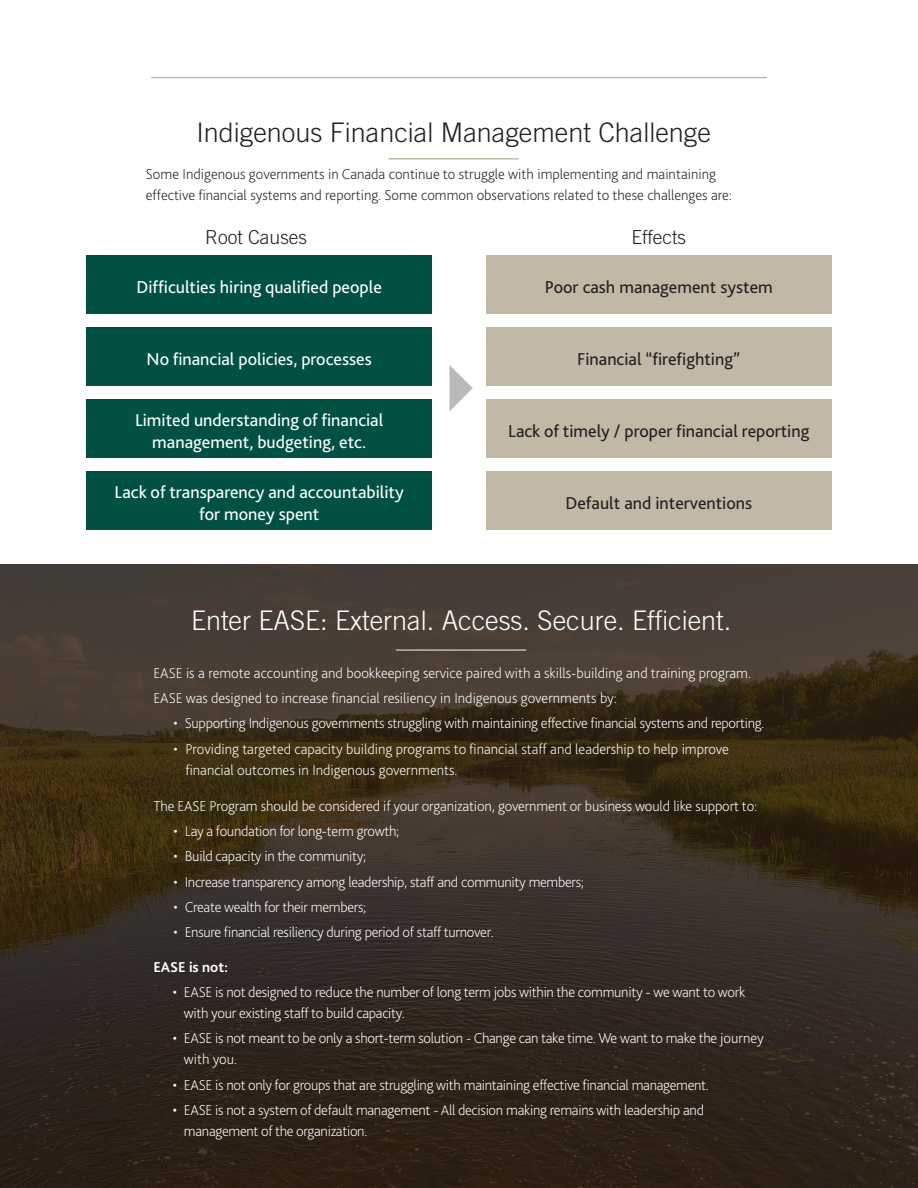
<style>
.page{position:relative;width:918px;height:1188px;background:#fff}
.page>*{position:absolute;margin:0;border:0;box-sizing:border-box;transform-origin:0 0}
.t1{font:300 27px "Trade Gothic LT Std";color:#fff}
.t2{font:300 27px "Trade Gothic LT Std";color:#231f20}
.t3{font:300 19.35px "Trade Gothic LT Std";color:#231f20}
.t4{font:18px/21.6px "Bliss 2";color:#fff;text-align:center}
.t5{font:18px "Bliss 2";color:#231f20}
.t6{font:200 15px/21px "Bliss 2";letter-spacing:-.02em;color:#fff}
.t7{font:200 15px/21px "Bliss 2";color:#fff}
.t8{font:200 15px/21px "Bliss 2";color:#231f20}
.t9{font:700 15px "Bliss 2";color:#fff}
</style>
<div class="page">
<img style="left:0;top:565px;width:918px;height:623px">
<hr style="left:151px;top:77px;width:616px;height:1px;background:#c2b8a6">
<div style="left:86px;top:256px;width:346px;height:58px;background:#005143"></div>
<div style="left:486px;top:256px;width:346px;height:58px;background:#c2b8a6"></div>
<div style="left:86px;top:328px;width:346px;height:58px;background:#005143"></div>
<div style="left:486px;top:328px;width:346px;height:58px;background:#c2b8a6"></div>
<div style="left:86px;top:400px;width:346px;height:58px;background:#005143"></div>
<div style="left:486px;top:400px;width:346px;height:58px;background:#c2b8a6"></div>
<div style="left:86px;top:472px;width:346px;height:58px;background:#005143"></div>
<div style="left:486px;top:472px;width:346px;height:58px;background:#c2b8a6"></div>
<svg style="left:450px;top:365px;width:23px;height:46px"></svg>
<hr style="left:389px;top:158px;width:130px;height:2px;background:#c2b8a6">
<hr style="left:396px;top:649px;width:130px;height:2px;background:#c2b8a6">
<p class="t2" style="left:196px;top:116px;width:516px">Indigenous Financial Management Challenge</p>
<p class="t8" style="left:146px;top:163px;width:588px">Some Indigenous governments in Canada continue to struggle with implementing and maintaining effective financial systems and reporting. Some common observations related to these challenges are:</p>
<p class="t3" style="left:205px;top:225px;width:103px">Root Causes</p>
<p class="t3" style="left:631px;top:225px;width:56px">Effects</p>
<p class="t4" style="left:136px;top:276px;width:247px">Difficulties hiring qualified people</p>
<p class="t5" style="left:545px;top:276px;width:229px">Poor cash management system</p>
<p class="t4" style="left:147px;top:348px;width:227px">No financial policies, processes</p>
<p class="t5" style="left:577px;top:348px;width:165px">Financial “firefighting”</p>
<p class="t4" style="left:135px;top:409px;width:250px">Limited understanding of financial management, budgeting, etc.</p>
<p class="t5" style="left:508px;top:420px;width:303px">Lack of timely / proper financial reporting</p>
<p class="t4" style="left:115px;top:481px;width:291px">Lack of transparency and accountability for money spent</p>
<p class="t5" style="left:565px;top:492px;width:188px">Default and interventions</p>
<p class="t1" style="left:191px;top:604px;width:542px">Enter EASE: External. Access. Secure. Efficient.</p>
<p class="t7" style="left:153px;top:662px;width:599px">EASE is a remote accounting and bookkeeping service paired with a skills-building and training program.</p>
<p class="t7" style="left:153px;top:687px;width:465px">EASE was designed to increase financial resiliency in Indigenous governments by:</p>
<p class="t6" style="left:174px;top:713px;width:592px">• Supporting Indigenous governments struggling with maintaining effective financial systems and reporting.</p>
<p class="t7" style="left:185px;top:738px;width:545px;text-indent:-12px">• Providing targeted capacity building programs to financial staff and leadership to help improve financial outcomes in Indigenous governments.</p>
<p class="t6" style="left:153px;top:795px;width:605px">The EASE Program should be considered if your organization, government or business would like support to:</p>
<p class="t6" style="left:174px;top:820px;width:227px">• Lay a foundation for long-term growth;</p>
<p class="t6" style="left:174px;top:845px;width:194px">• Build capacity in the community;</p>
<p class="t6" style="left:174px;top:871px;width:412px">• Increase transparency among leadership, staff and community members;</p>
<p class="t6" style="left:174px;top:896px;width:194px">• Create wealth for their members;</p>
<p class="t6" style="left:174px;top:921px;width:322px">• Ensure financial resiliency during period of staff turnover.</p>
<p class="t9" style="left:153px;top:958px;width:76px">EASE is not:</p>
<p class="t6" style="left:184px;top:981px;width:563px;text-indent:-11px">• EASE is not designed to reduce the number of long term jobs within the community - we want to work with your existing staff to build capacity.</p>
<p class="t6" style="left:184px;top:1028px;width:581px;text-indent:-11px">• EASE is not meant to be only a short-term solution - Change can take time. We want to make the journey with you.</p>
<p class="t6" style="left:173px;top:1074px;width:538px">• EASE is not only for groups that are struggling with maintaining effective financial management.</p>
<p class="t6" style="left:184px;top:1099px;width:522px;text-indent:-11px">• EASE is not a system of default management - All decision making remains with leadership and management of the organization.</p>
</div>
